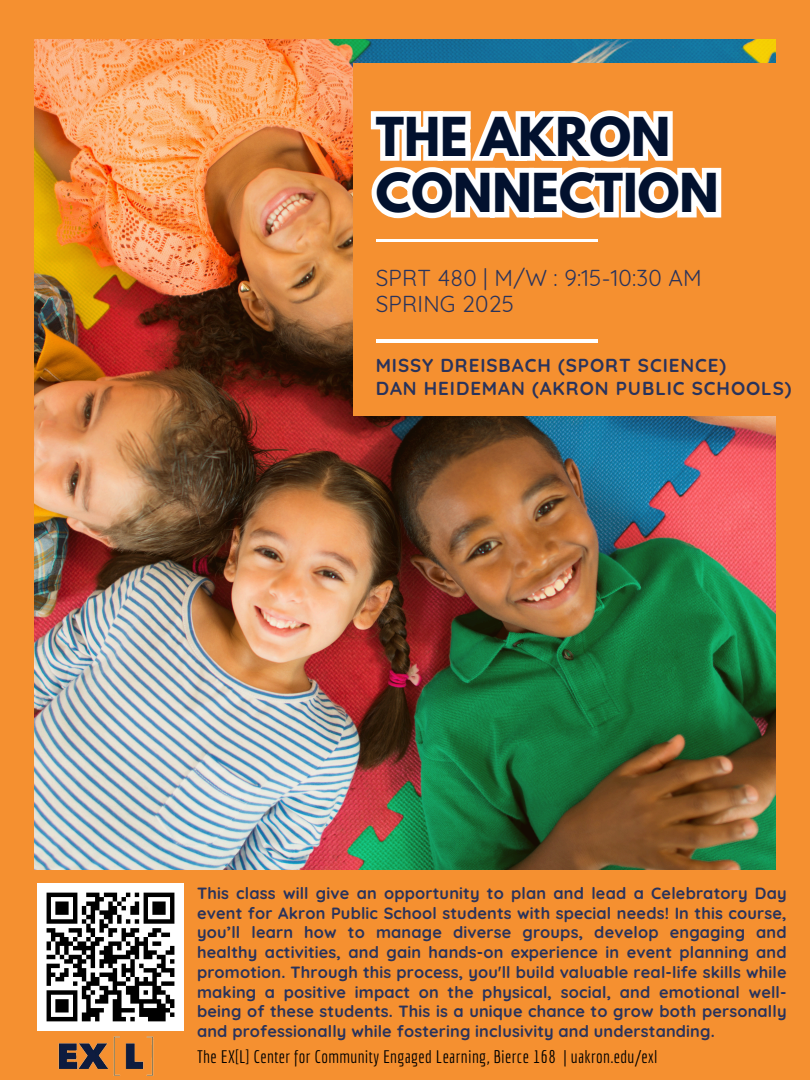
<style>
.page{position:relative;width:810px;height:1080px;background:#f59030}
.page>*{position:absolute;margin:0;border:0;box-sizing:border-box;transform-origin:0 0}
.t1{font:700 47.5px/56.8px "League Spartan";color:#02112e}
.t2{font:22.5px/26.2px "Quicksand";letter-spacing:.01em;color:#29335c}
.t3{font:700 18.75px/23.4px "Quicksand";letter-spacing:.05em;color:#29335c}
.t4{font:17.69px "Economica";letter-spacing:.02em;color:#000}
.t5{font:700 16.25px/19.7px "Quicksand";letter-spacing:.01em;color:#29335c;text-align:justify}
</style>
<div class="page">
<img style="left:34px;top:40px;width:742px;height:829px">
<div style="left:353px;top:64px;width:457px;height:352px;background:#f59030"></div>
<hr style="left:376px;top:340px;width:222px;height:2px;background:#fff">
<img style="left:37px;top:884px;width:147px;height:146px">
<hr style="left:376px;top:239px;width:222px;height:3px;background:#fff">
<img style="left:40px;top:1030px;width:126px;height:46px">
<svg style="left:370px;top:110px;width:352px;height:109px"></svg>
<p class="t1" style="left:376px;top:114px;width:345px">THE AKRON<br>CONNECTION</p>
<p class="t2" style="left:376px;top:265px;width:328px">SPRT 480 | M/W : 9:15-10:30 AM<br>SPRING 2025</p>
<h3 class="t3" style="left:376px;top:353px;width:417px">MISSY DREISBACH (SPORT SCIENCE)<br>DAN HEIDEMAN (AKRON PUBLIC SCHOOLS)</h3>
<h2 class="t5" style="left:197px;top:883px;width:591px">This class will give an opportunity to plan and lead a Celebratory Day event for Akron Public School students with special needs! In this course, you’ll learn how to manage diverse groups, develop engaging and healthy activities, and gain hands-on experience in event planning and promotion. Through this process, you'll build valuable real-life skills while making a positive impact on the physical, social, and emotional well&shy;being of these students. This is a unique chance to grow both personally and professionally while fostering inclusivity and understanding.</h2>
<p class="t4" style="left:197px;top:1046px;width:462px">The EX[L] Center for Community Engaged Learning, Bierce 168 | uakron.edu/exl</p>
</div>
